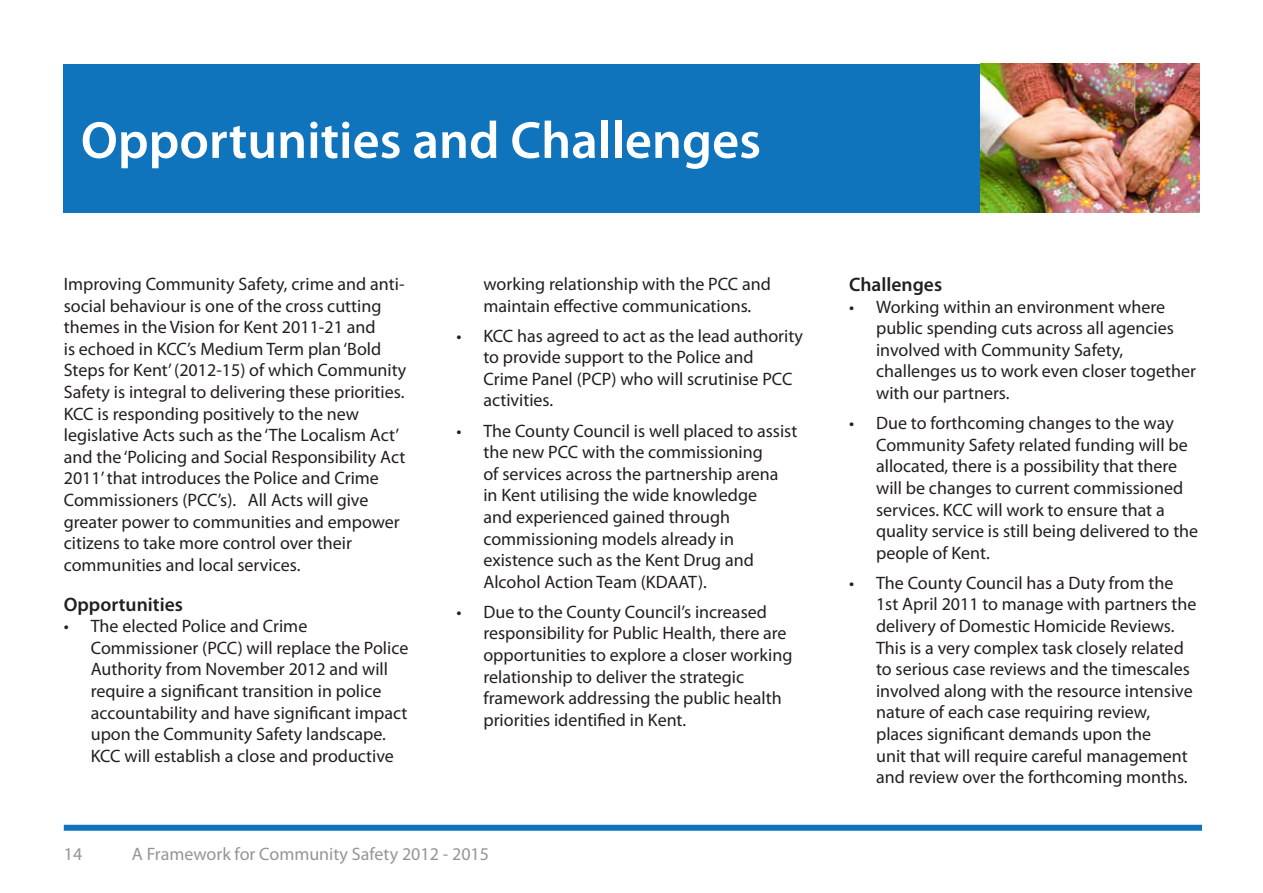
<style>
.page{position:relative;width:1263px;height:893px;background:#fff}
.page>*{position:absolute;margin:0;border:0;box-sizing:border-box;transform-origin:0 0}
.t1{font:600 52.5px "Myriad Pro";color:#fff}
.body_text_main{font:600 19.5px "Myriad Pro";color:#231f20}
.bullets{font:18px/21.6px "Myriad Pro";color:#231f20}
.body_text_main-2{font:18px/21.6px "Myriad Pro";color:#231f20}
.t2{font:18px "Myriad Pro";color:#939598}
</style>
<div class="page">
<div style="left:64px;top:825px;width:1138px;height:6px;background:#1074bc"></div>
<div style="left:64px;top:64px;width:931px;height:149px;background:#1074bc"></div>
<img style="left:980px;top:64px;width:219px;height:149px">
<p class="t1" style="left:81px;top:107px;width:682px">Opportunities and Challenges</p>
<p class="body_text_main-2" style="left:64px;top:273px;width:344px">Improving Community Safety, crime and anti&shy;social behaviour is one of the cross cutting themes in the Vision for Kent 2011-21 and<br>is echoed in KCC’s Medium Term plan ‘Bold Steps for Kent’ (2012-15) of which Community Safety is integral to delivering these priorities.<br>KCC is responding positively to the new legislative Acts such as the ‘The Localism Act’ and the ‘Policing and Social Responsibility Act 2011’ that introduces the Police and Crime Commissioners (PCC’s). All Acts will give greater power to communities and empower citizens to take more control over their communities and local services.</p>
<p class="body_text_main" style="left:64px;top:592px;width:121px">Opportunities</p>
<p class="bullets" style="left:91px;top:615px;width:319px;text-indent:-27px">• The elected Police and Crime Commissioner (PCC) will replace the Police Authority from November 2012 and will require a significant transition in police accountability and have significant impact upon the Community Safety landscape.<br>KCC will establish a close and productive</p>
<p class="bullets" style="left:483px;top:273px;width:289px">working relationship with the PCC and maintain effective communications.</p>
<p class="bullets" style="left:483px;top:324px;width:321px;text-indent:-27px">• KCC has agreed to act as the lead authority to provide support to the Police and<br>Crime Panel (PCP) who will scrutinise PCC activities.</p>
<p class="bullets" style="left:483px;top:419px;width:315px;text-indent:-27px">• The County Council is well placed to assist the new PCC with the commissioning<br>of services across the partnership arena<br>in Kent utilising the wide knowledge<br>and experienced gained through commissioning models already in existence such as the Kent Drug and Alcohol Action Team (KDAAT).</p>
<p class="bullets" style="left:483px;top:601px;width:310px;text-indent:-27px">• Due to the County Council’s increased responsibility for Public Health, there are opportunities to explore a closer working relationship to deliver the strategic framework addressing the public health priorities identified in Kent.</p>
<p class="t2" style="left:64px;top:843px;width:20px">14</p>
<p class="t2" style="left:132px;top:843px;width:359px">A Framework for Community Safety 2012 - 2015</p>
<p class="body_text_main" style="left:849px;top:272px;width:95px">Challenges</p>
<p class="bullets" style="left:876px;top:295px;width:321px;text-indent:-27px">• Working within an environment where public spending cuts across all agencies involved with Community Safety, challenges us to work even closer together with our partners.</p>
<p class="bullets" style="left:876px;top:412px;width:324px;text-indent:-27px">• Due to forthcoming changes to the way Community Safety related funding will be allocated, there is a possibility that there will be changes to current commissioned services. KCC will work to ensure that a quality service is still being delivered to the people of Kent.</p>
<p class="bullets" style="left:876px;top:572px;width:322px;text-indent:-27px">• The County Council has a Duty from the 1st April 2011 to manage with partners the delivery of Domestic Homicide Reviews.<br>This is a very complex task closely related to serious case reviews and the timescales involved along with the resource intensive nature of each case requiring review, places significant demands upon the<br>unit that will require careful management and review over the forthcoming months.</p>
</div>
